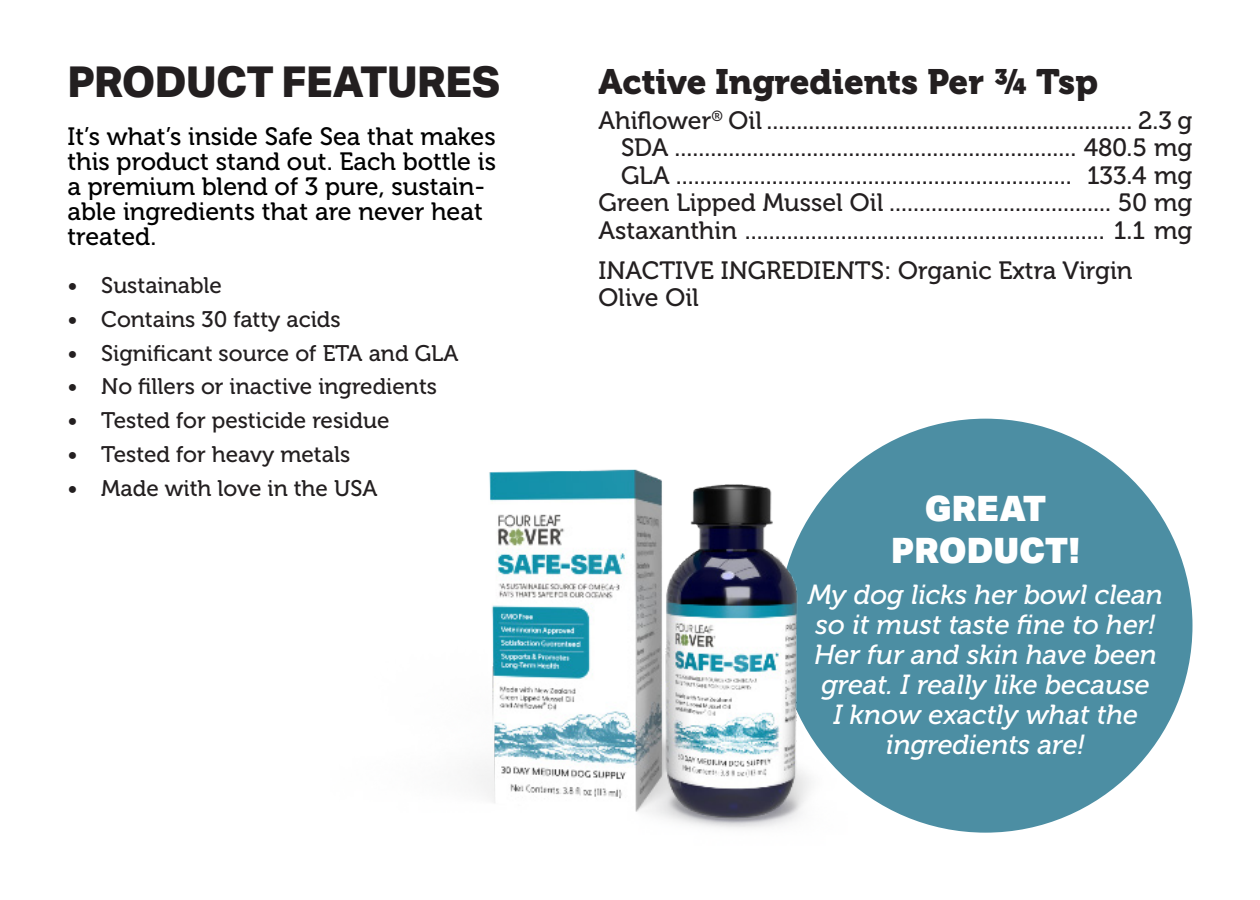
<style>
.page{position:relative;width:1260px;height:900px;background:#fff}
.page>*{position:absolute;margin:0;border:0;box-sizing:border-box;transform-origin:0 0}
.t1{font:800 42.5px "Aktiv Grotesk";letter-spacing:-.015em;color:#231f20}
.Active_Ingredients_Head{font:35px "Museo 900";color:#231f20}
.Bullets{font:900 35px/42px "Aktiv Grotesk";color:#fff;text-align:center}
.Bullets-2{font:italic 27.5px/30px "Museo 500";color:#fff;text-align:center}
.t2{font:25px/27.5px "Museo 500";color:#231f20}
.Small_Text{font:25px/25px "Museo 500";color:#000}
.t3{font:22.5px "Museo 500";color:#231f20}
</style>
<div class="page">
<div style="left:779px;top:419px;width:414px;height:414px;background:#4c8ea3;border-radius:50%"></div>
<img style="left:474px;top:418px;width:531px;height:415px">
<h2 class="t1" style="left:68px;top:58px;width:434px">PRODUCT FEATURES</h2>
<p class="Small_Text" style="left:68px;top:124px;width:430px">It’s what’s inside Safe Sea that makes this product stand out. Each bottle is a premium blend of 3 pure, sustain&shy;able ingredients that are never heat treated.</p>
<p class="t3" style="left:68px;top:273px;width:156px">• Sustainable</p>
<p class="t3" style="left:68px;top:307px;width:275px">• Contains 30 fatty acids</p>
<p class="t3" style="left:68px;top:341px;width:393px">• Significant source of ETA and GLA</p>
<p class="t3" style="left:68px;top:374px;width:371px">• No fillers or inactive ingredients</p>
<p class="t3" style="left:68px;top:408px;width:323px">• Tested for pesticide residue</p>
<p class="t3" style="left:68px;top:442px;width:284px">• Tested for heavy metals</p>
<p class="t3" style="left:68px;top:476px;width:311px">• Made with love in the USA</p>
<p class="Active_Ingredients_Head" style="left:598px;top:62px;width:501px">Active Ingredients Per ¾ Tsp</p>
<p class="t2" style="left:598px;top:107px;width:595px">Ahiflower<sup>®</sup> Oil ............................................................. 2.3 g</p>
<p class="t2" style="left:621px;top:134px;width:573px">SDA ................................................................... 480.5 mg</p>
<p class="t2" style="left:621px;top:162px;width:573px">GLA .................................................................. 133.4 mg</p>
<p class="t2" style="left:598px;top:189px;width:596px">Green Lipped Mussel Oil ..................................... 50 mg</p>
<p class="t2" style="left:598px;top:217px;width:596px">Astaxanthin ............................................................ 1.1 mg</p>
<p class="t2" style="left:598px;top:257px;width:536px">INACTIVE INGREDIENTS: Organic Extra Virgin<br>Olive Oil</p>
<p class="Bullets" style="left:891px;top:487px;width:191px">GREAT<br>PRODUCT!</p>
<p class="Bullets-2" style="left:808px;top:580px;width:357px">My dog licks her bowl clean so it must taste fine to her!<br>Her fur and skin have been great. I really like because<br>I know exactly what the ingredients are!</p>
</div>
